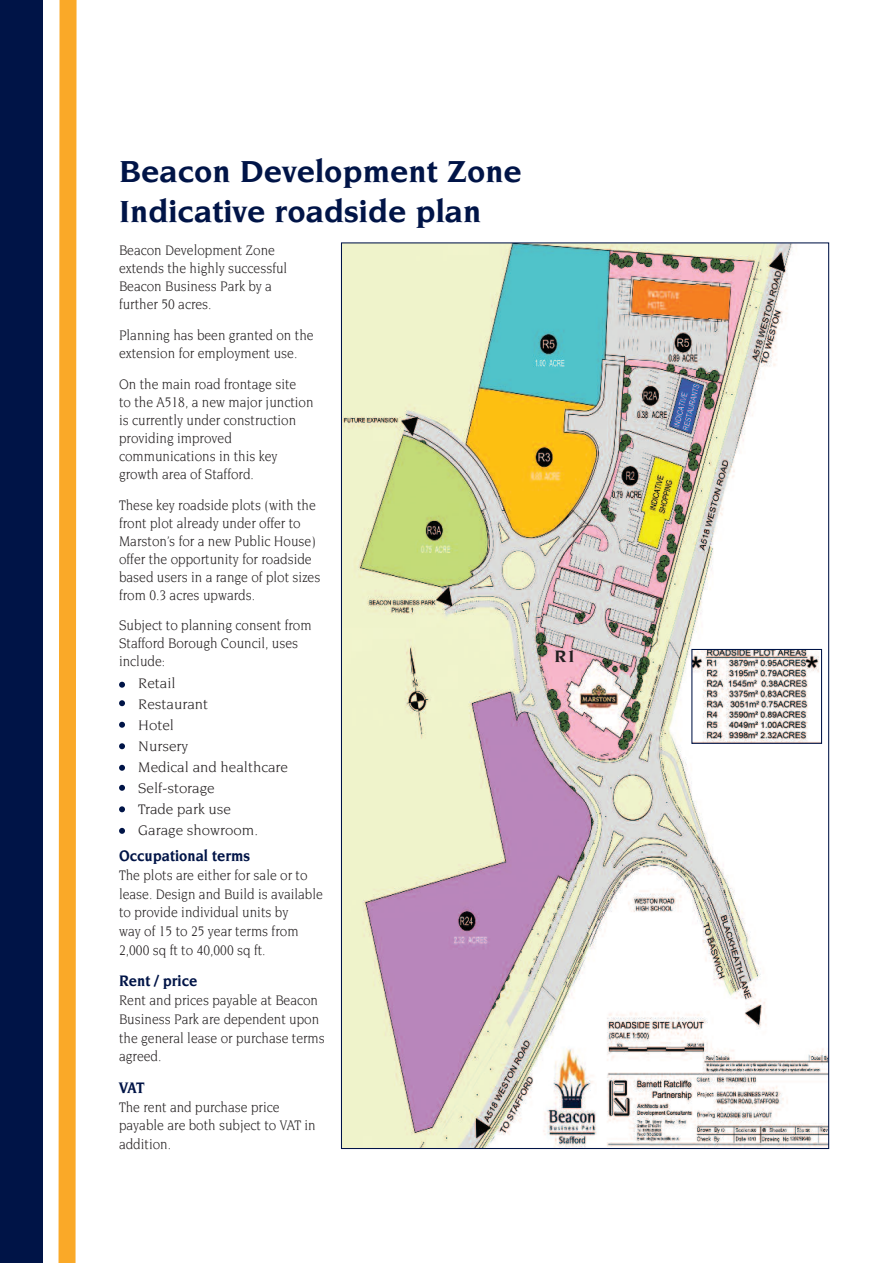
<style>
.page{position:relative;width:893px;height:1263px;background:#fff}
.page>*{position:absolute;margin:0;border:0;box-sizing:border-box;transform-origin:0 0}
.t1{font:700 33px/39.6px "Novarese";color:#001447}
.t2{font:700 18px "Novarese";color:#231f20}
.t3{font:700 16.5px "Novarese";color:#001447;scale:.9 1}
.t4{font:15px/18px "Novarese";color:#231f20;scale:.9 1}
.t5{font:15px/21px "Novarese";color:#231f20}
</style>
<div class="page">
<div style="left:0;top:0;width:43px;height:1263px;background:#001447"></div>
<svg style="left:59px;top:0;width:18px;height:1263px;background:#faae35"></svg>
<img style="left:343px;top:244px;width:484px;height:903px">
<img style="left:693px;top:651px;width:127px;height:91px">
<div style="left:691px;top:649px;width:131px;height:95px;border:1px solid #001447"></div>
<svg style="left:119px;top:682px;width:6px;height:6px"></svg>
<svg style="left:119px;top:700px;width:6px;height:6px"></svg>
<svg style="left:119px;top:722px;width:6px;height:6px"></svg>
<svg style="left:119px;top:743px;width:6px;height:6px"></svg>
<svg style="left:119px;top:765px;width:6px;height:6px"></svg>
<svg style="left:119px;top:785px;width:6px;height:6px"></svg>
<svg style="left:119px;top:806px;width:6px;height:6px"></svg>
<svg style="left:119px;top:828px;width:6px;height:6px"></svg>
<h1 class="t1" style="left:119px;top:153px;width:404px">Beacon Development Zone<br>Indicative roadside plan</h1>
<p class="t4" style="left:119px;top:242px;width:188px">Beacon Development Zone extends the highly successful<br>Beacon Business Park by a further 50 acres.</p>
<p class="t4" style="left:119px;top:327px;width:218px">Planning has been granted on the extension for employment use.</p>
<p class="t4" style="left:119px;top:376px;width:218px">On the main road frontage site<br>to the A518, a new major junction is currently under construction providing improved communications in this key growth area of Stafford.</p>
<p class="t4" style="left:119px;top:497px;width:225px">These key roadside plots (with the front plot already under offer to<br>Marston’s for a new Public House) offer the opportunity for roadside based users in a range of plot sizes from 0.3 acres upwards.</p>
<p class="t4" style="left:119px;top:617px;width:215px">Subject to planning consent from<br>Stafford Borough Council, uses include:</p>
<p class="t5" style="left:138px;top:673px;width:151px">Retail<br>Restaurant<br>Hotel<br>Nursery<br>Medical and healthcare<br>Self-storage<br>Trade park use<br>Garage showroom.</p>
<p class="t3" style="left:119px;top:849px;width:147px">Occupational terms</p>
<p class="t4" style="left:119px;top:866px;width:228px;line-height:18.8px">The plots are either for sale or to lease. Design and Build is available to provide individual units by<br>way of 15 to 25 year terms from<br>2,000 sq ft to 40,000 sq ft.</p>
<p class="t3" style="left:119px;top:974px;width:88px">Rent / price</p>
<p class="t4" style="left:119px;top:991px;width:230px;line-height:18.8px">Rent and prices payable at Beacon<br>Business Park are dependent upon the general lease or purchase terms agreed.</p>
<p class="t3" style="left:119px;top:1081px;width:30px">VAT</p>
<p class="t4" style="left:119px;top:1098px;width:220px;line-height:18.8px">The rent and purchase price payable are both subject to VAT in addition.</p>
<p class="t2" style="left:554px;top:649px;width:24px">R1</p>
</div>
